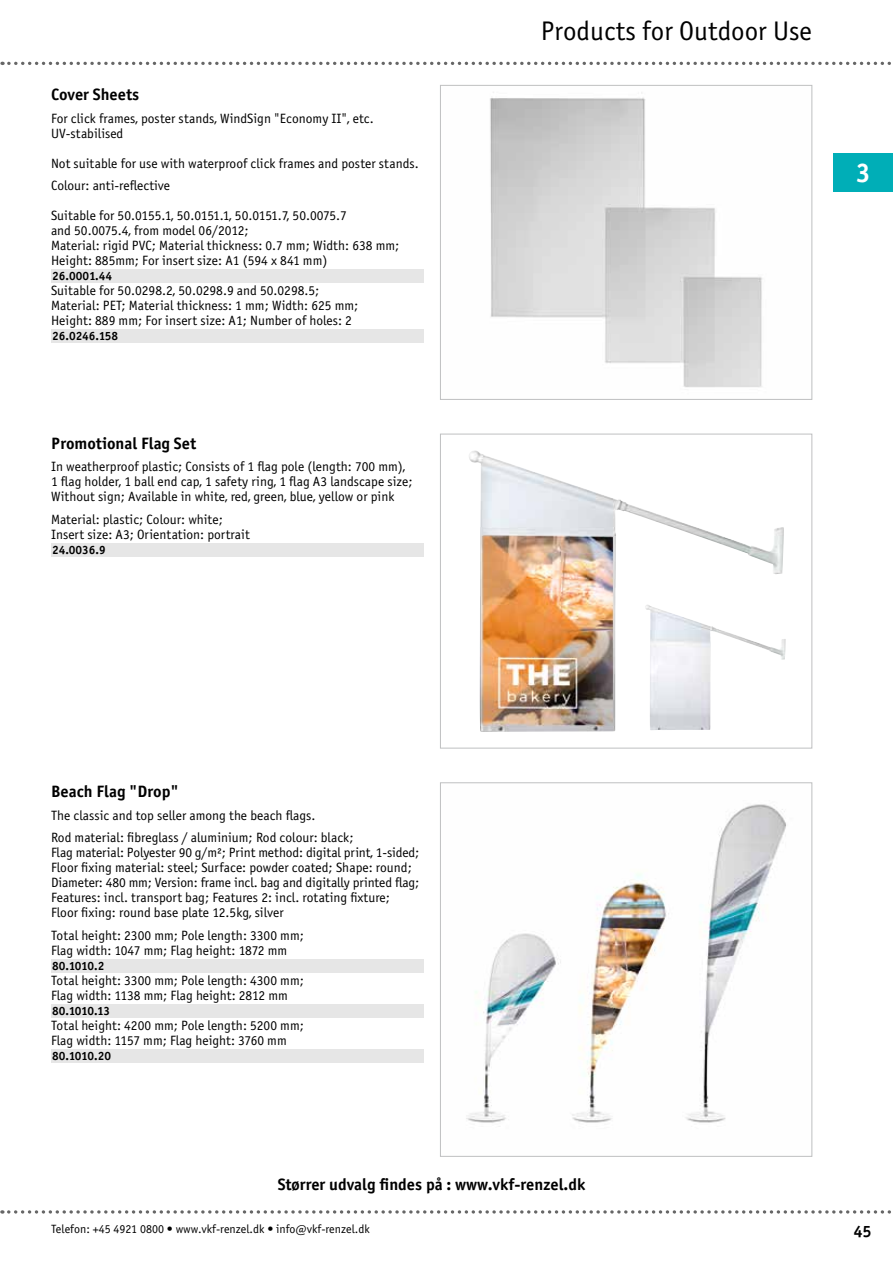
<style>
.page{position:relative;width:893px;height:1263px;background:#fff}
.page>*{position:absolute;margin:0;border:0;box-sizing:border-box;transform-origin:0 0}
.t1{font:27px "Officina Sans Book ITC";color:#000}
.t2{font:27px "Officina Sans Bold ITC";color:#fff}
.t3{font:16.5px "Officina Sans Bold ITC";color:#000}
.t4{font:13.5px/15px "Officina Sans Book ITC";color:#000}
.t5{font:12px "Officina Sans Bold ITC";color:#000}
.t6{font:12px "Officina Sans Book ITC";color:#000}
</style>
<div class="page">
<svg style="left:9px;top:1210px;width:882px;height:4px"></svg>
<svg style="left:9px;top:62px;width:882px;height:3px"></svg>
<div style="left:833px;top:153px;width:60px;height:38px;background:#00aeb7"></div>
<img style="left:490px;top:92px;width:273px;height:295px">
<div style="left:440px;top:85px;width:372px;height:315px;border:1px solid #bfc0c1"></div>
<img style="left:469px;top:450px;width:315px;height:282px">
<div style="left:440px;top:434px;width:372px;height:314px;border:1px solid #bfc0c1"></div>
<img style="left:466px;top:804px;width:320px;height:323px">
<div style="left:440px;top:782px;width:372px;height:375px;border:1px solid #bfc0c1"></div>
<img style="left:645px;top:604px;width:141px;height:126px">
<div style="left:51px;top:269px;width:372px;height:14px;background:#e6e6e6"></div>
<div style="left:51px;top:329px;width:372px;height:14px;background:#e6e6e6"></div>
<div style="left:51px;top:543px;width:372px;height:13px;background:#e6e6e6"></div>
<div style="left:51px;top:959px;width:372px;height:13px;background:#e6e6e6"></div>
<div style="left:51px;top:1004px;width:372px;height:13px;background:#e6e6e6"></div>
<div style="left:51px;top:1049px;width:372px;height:13px;background:#e6e6e6"></div>
<p class="t3" style="left:51px;top:84px;width:90px">Cover Sheets</p>
<p class="t4" style="left:51px;top:111px;width:324px">For click frames, poster stands, WindSign "Economy II", etc.<br>UV-stabilised</p>
<p class="t4" style="left:51px;top:152px;width:369px;line-height:22.5px">Not suitable for use with waterproof click frames and poster stands.<br>Colour: anti-reflective</p>
<p class="t4" style="left:51px;top:208px;width:350px">Suitable for 50.0155.1, 50.0151.1, 50.0151.7, 50.0075.7<br>and 50.0075.4, from model 06/2012;<br>Material: rigid PVC; Material thickness: 0.7 mm; Width: 638 mm; Height: 885mm; For insert size: A1 (594 x 841 mm)</p>
<p class="t5" style="left:52px;top:269px;width:61px">26.0001.44</p>
<p class="t4" style="left:51px;top:283px;width:309px">Suitable for 50.0298.2, 50.0298.9 and 50.0298.5;<br>Material: PET; Material thickness: 1 mm; Width: 625 mm;<br>Height: 889 mm; For insert size: A1; Number of holes: 2</p>
<p class="t5" style="left:52px;top:329px;width:67px">26.0246.158</p>
<p class="t3" style="left:51px;top:433px;width:147px">Promotional Flag Set</p>
<p class="t4" style="left:51px;top:459px;width:363px">In weatherproof plastic; Consists of 1 flag pole (length: 700 mm),<br>1 flag holder, 1 ball end cap, 1 safety ring, 1 flag A3 landscape size;<br>Without sign; Available in white, red, green, blue, yellow or pink</p>
<p class="t4" style="left:51px;top:512px;width:200px">Material: plastic; Colour: white;<br>Insert size: A3; Orientation: portrait</p>
<p class="t5" style="left:52px;top:542px;width:55px">24.0036.9</p>
<h1 class="t1" style="left:541px;top:15px;width:273px">Products for Outdoor Use</h1>
<h1 class="t2" style="left:856px;top:156px;width:17px">3</h1>
<p class="t3" style="left:51px;top:782px;width:129px">Beach Flag "Drop"</p>
<p class="t4" style="left:51px;top:804px;width:304px;line-height:22.5px">The classic and top seller among the beach flags.<br>Rod material: fibreglass / aluminium; Rod colour: black;</p>
<p class="t4" style="left:51px;top:845px;width:370px">Flag material: Polyester 90 g/m²; Print method: digital print, 1-sided; Floor fixing material: steel; Surface: powder coated; Shape: round; Diameter: 480 mm; Version: frame incl. bag and digitally printed flag; Features: incl. transport bag; Features 2: incl. rotating fixture; Floor fixing: round base plate 12.5kg, silver</p>
<p class="t4" style="left:51px;top:928px;width:254px">Total height: 2300 mm; Pole length: 3300 mm;<br>Flag width: 1047 mm; Flag height: 1872 mm</p>
<p class="t5" style="left:52px;top:958px;width:54px">80.1010.2</p>
<p class="t4" style="left:51px;top:973px;width:254px">Total height: 3300 mm; Pole length: 4300 mm;<br>Flag width: 1138 mm; Flag height: 2812 mm</p>
<p class="t5" style="left:52px;top:1003px;width:59px">80.1010.13</p>
<p class="t4" style="left:51px;top:1018px;width:254px">Total height: 4200 mm; Pole length: 5200 mm;<br>Flag width: 1157 mm; Flag height: 3760 mm</p>
<p class="t5" style="left:52px;top:1048px;width:60px">80.1010.20</p>
<p class="t3" style="left:278px;top:1174px;width:309px">Størrer udvalg findes på : www.vkf-renzel.dk</p>
<p class="t6" style="left:51px;top:1222px;width:320px">Telefon: +45 4921 0800 • www.vkf-renzel.dk • info@vkf-renzel.dk</p>
<p class="t3" style="left:853px;top:1221px;width:20px">45</p>
</div>
